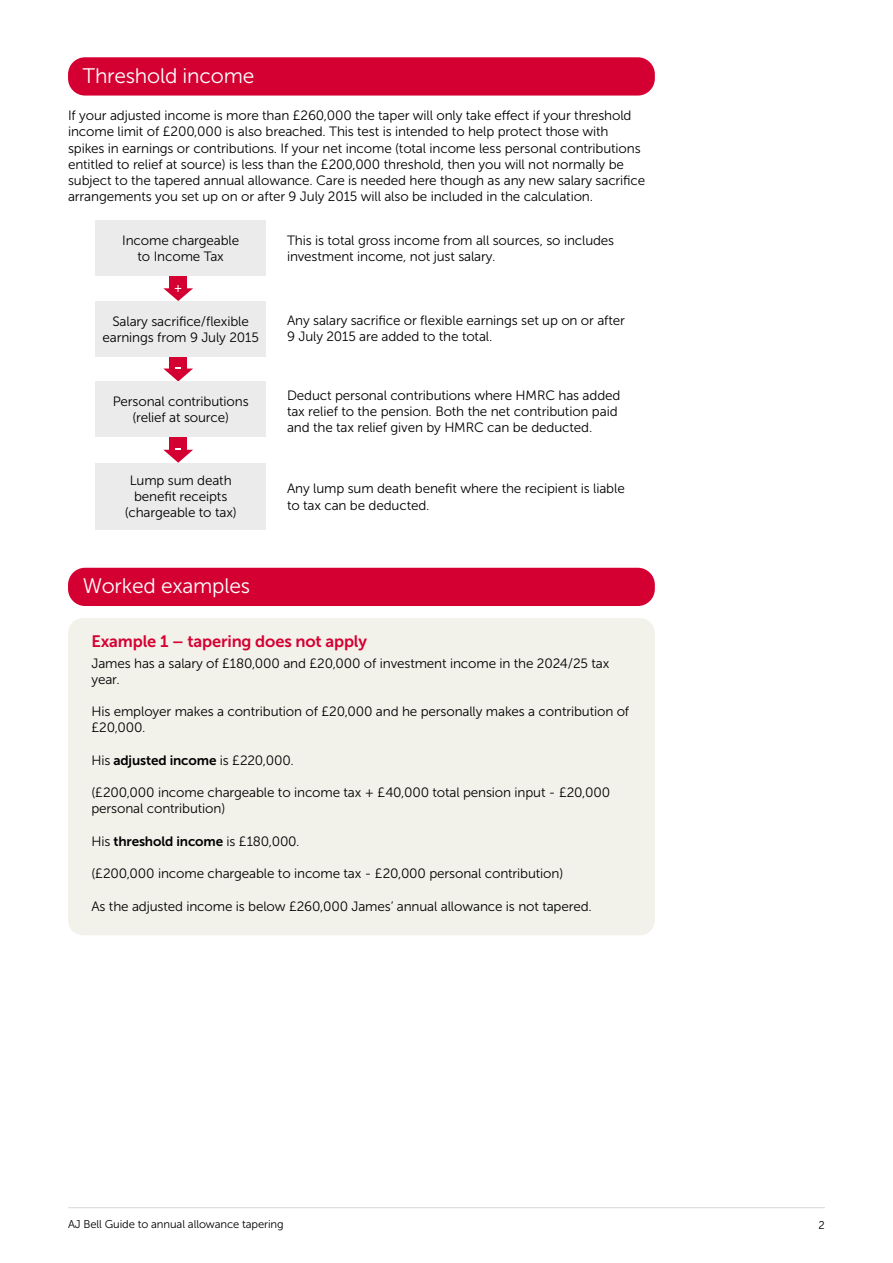
<style>
.page{position:relative;width:893px;height:1263px;background:#fff}
.page>*{position:absolute;margin:0;border:0;box-sizing:border-box;transform-origin:0 0}
.t1{font:21px "Museo Sans 300";letter-spacing:-.01em;color:#fff}
.t2{font:16.5px "Museo Sans 700";letter-spacing:-.01em;color:#d50032}
.t3{font:13.5px/16.2px "Museo Sans 300";letter-spacing:-.01em;color:#000}
.t4{font:13.5px "Museo Sans 700";letter-spacing:-.01em;color:#000}
.t5{font:11.25px "Museo Sans 300";letter-spacing:-.01em;color:#000}
.s1{font-family:"Museo Sans 700"}
.s2{font-family:"Museo Sans 300"}
</style>
<div class="page">
<hr style="left:68px;top:1207px;width:757px;height:1px;background:#d7d7d9">
<div style="left:68px;top:57px;width:587px;height:39px;background:#d50032;border-radius:17px"></div>
<div style="left:68px;top:568px;width:587px;height:38px;background:#d50032;border-radius:17px"></div>
<div style="left:169px;top:276px;width:18px;height:13px;background:#d50032"></div>
<svg style="left:163px;top:285px;width:30px;height:16px"></svg>
<div style="left:169px;top:356px;width:18px;height:14px;background:#d50032"></div>
<svg style="left:163px;top:367px;width:30px;height:14px"></svg>
<div style="left:169px;top:437px;width:18px;height:14px;background:#d50032"></div>
<svg style="left:163px;top:449px;width:30px;height:14px"></svg>
<div style="left:96px;top:220px;width:170px;height:55px;background:#ebebec"></div>
<div style="left:96px;top:301px;width:170px;height:55px;background:#ebebec"></div>
<div style="left:96px;top:381px;width:170px;height:56px;background:#ebebec"></div>
<div style="left:96px;top:463px;width:170px;height:67px;background:#ebebec"></div>
<div style="left:68px;top:618px;width:587px;height:317px;background:#f2f2ea;border-radius:15px"></div>
<h1 class="t1" style="left:83px;top:64px;width:173px">Threshold income</h1>
<p class="t3" style="left:68px;top:108px;width:579px">If your adjusted income is more than £260,000 the taper will only take effect if your threshold income limit of £200,000 is also breached. This test is intended to help protect those with spikes in earnings or contributions. If your net income (total income less personal contributions entitled to relief at source) is less than the £200,000 threshold, then you will not normally be subject to the tapered annual allowance. Care is needed here though as any new salary sacrifice arrangements you set up on or after 9 July 2015 will also be included in the calculation.</p>
<p class="t3" style="left:287px;top:232px;width:329px">This is total gross income from all sources, so includes investment income, not just salary.</p>
<p class="t3" style="left:122px;top:232px;width:119px;text-align:center">Income chargeable to Income Tax</p>
<p class="t3" style="left:103px;top:313px;width:158px;text-align:center">Salary sacrifice/flexible earnings from 9 July 2015</p>
<p class="t3" style="left:113px;top:393px;width:138px;text-align:center">Personal contributions (relief at source)</p>
<p class="t3" style="left:125px;top:472px;width:114px;text-align:center">Lump sum death benefit receipts (chargeable to tax)</p>
<p class="t3" style="left:287px;top:312px;width:339px">Any salary sacrifice or flexible earnings set up on or after<br>9 July 2015 are added to the total.</p>
<p class="t3" style="left:287px;top:387px;width:335px">Deduct personal contributions where HMRC has added tax relief to the pension. Both the net contribution paid and the tax relief given by HMRC can be deducted.</p>
<p class="t3" style="left:287px;top:481px;width:339px">Any lump sum death benefit where the recipient is liable to tax can be deducted.</p>
<h1 class="t1" style="left:83px;top:575px;width:169px">Worked examples</h1>
<p class="t2" style="left:91px;top:632px;width:277px">Example 1 – tapering does not apply</p>
<p class="t3" style="left:91px;top:655px;width:519px">James has a salary of £180,000 and £20,000 of investment income in the 2024/25 tax year.</p>
<p class="t3" style="left:91px;top:704px;width:539px">His employer makes a contribution of £20,000 and he personally makes a contribution of £20,000.</p>
<p class="t3" style="left:91px;top:752px;width:204px">His <span class="s1">adjusted income</span> is £220,000.</p>
<p class="t3" style="left:91px;top:785px;width:520px">(£200,000 income chargeable to income tax + £40,000 total pension input - £20,000 personal contribution)</p>
<p class="t4" style="left:91px;top:834px;width:210px"><span class="s2">His</span> threshold income <span class="s2">is £180,000.</span></p>
<p class="t3" style="left:91px;top:866px;width:473px">(£200,000 income chargeable to income tax - £20,000 personal contribution)</p>
<p class="t3" style="left:91px;top:898px;width:502px">As the adjusted income is below £260,000 James’ annual allowance is not tapered.</p>
<p class="t5" style="left:68px;top:1218px;width:217px">AJ Bell Guide to annual allowance tapering</p>
<p class="t5" style="left:819px;top:1219px;width:8px">2</p>
</div>
